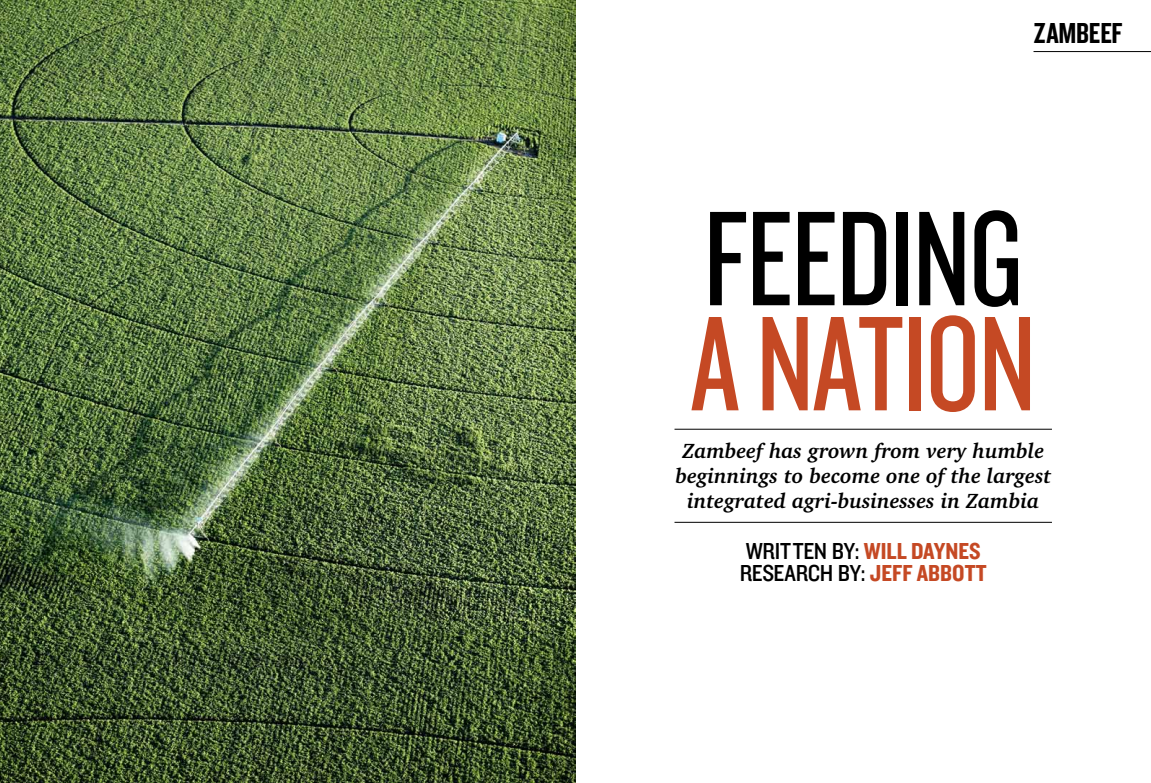
<style>
.page{position:relative;width:1151px;height:783px;background:#fff}
.page>*{position:absolute;margin:0;border:0;box-sizing:border-box;transform-origin:0 0}
.t1{font:140px "Knockout HTF28 Junior Featherwt";letter-spacing:-.01em;color:#000}
.t2{font:140px "Knockout HTF28 Junior Featherwt";letter-spacing:-.01em;color:#c54924}
.t3{font:30px "Knockout HTF49 Liteweight";letter-spacing:-.01em;color:#000}
.t4{font:24px/22px "Knockout HTF30 Junior Welterwt";letter-spacing:-.01em;color:#000}
.t5{font:italic 700 21px/25px "Charter IT Cby BT";color:#000;text-align:center}
.s1{font-family:"Knockout HTF50 Welterweight";color:#c54924}
</style>
<div class="page">
<hr style="left:674px;top:429px;width:378px;height:1px;background:#000">
<hr style="left:674px;top:522px;width:378px;height:1px;background:#000">
<hr style="left:1033px;top:51px;width:118px;height:1px;background:#000">
<img style="left:0;top:0;width:575px;height:782px">
<h2 class="t3" style="left:1034px;top:17px;width:90px">ZAMBEEF</h2>
<h1 class="t1" style="left:704px;top:189px;width:320px">FEEDING</h1>
<h1 class="t2" style="left:690px;top:294px;width:347px">A NATION</h1>
<p class="t5" style="left:675px;top:437px;width:377px">Zambeef has grown from very humble beginnings to become one of the largest integrated agri-businesses in Zambia</p>
<p class="t4" style="left:740px;top:540px;width:248px">WRITTEN BY: <span class="s1">WILL DAYNES<br></span>RESEARCH BY: <span class="s1">JEFF ABBOTT</span></p>
</div>
